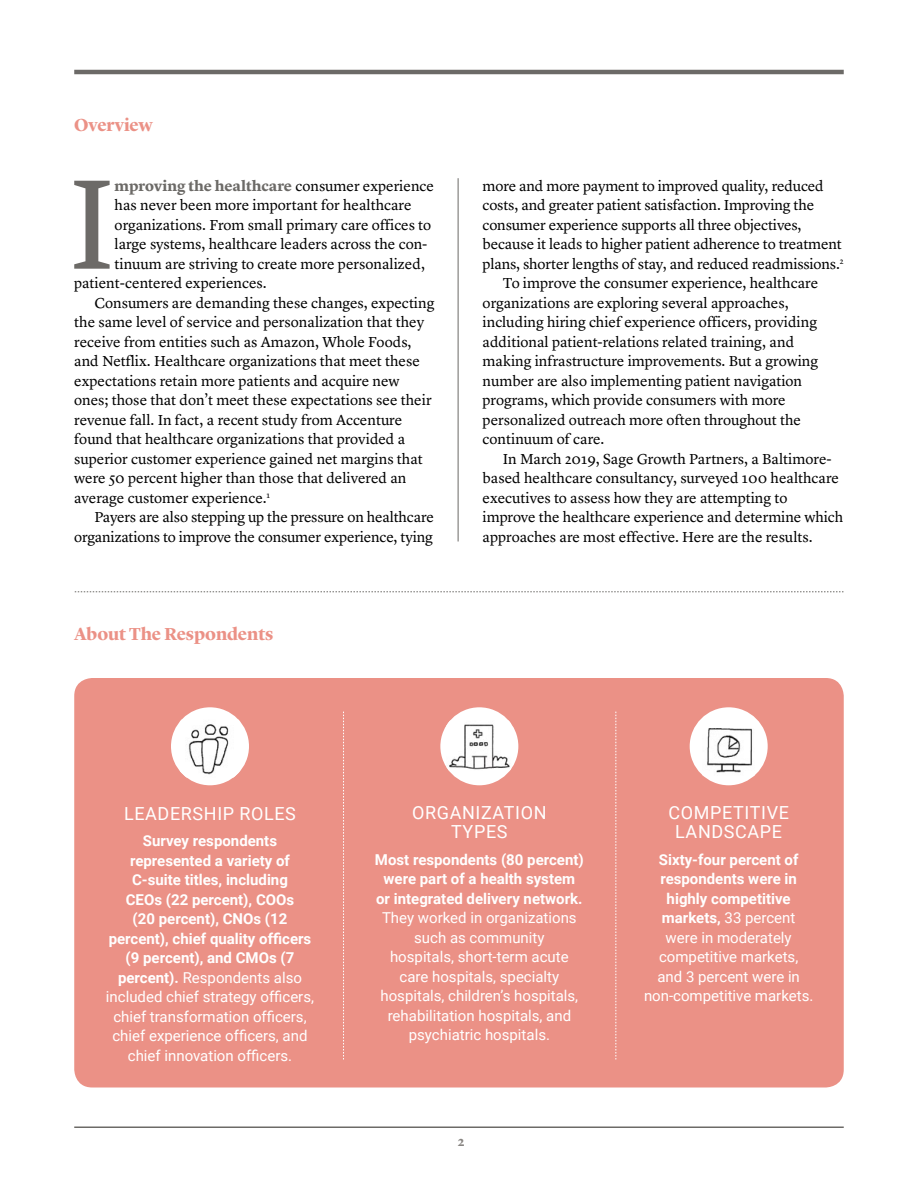
<style>
.page{position:relative;width:918px;height:1188px;background:#fff}
.page>*{position:absolute;margin:0;border:0;box-sizing:border-box;transform-origin:0 0}
.t1{font:132.45px "Lyon Text";color:#6c6a67}
.t2{font:18px/19.5px "Roboto";letter-spacing:.035em;color:#fff;text-align:center}
.t3{font:700 18px "Lyon Display";letter-spacing:-.005em;color:#eb9186}
.t4{font:15px "Lyon Text";color:#000}
.t5{font:700 15px/19.5px "Roboto";color:#fff;text-align:center}
.t6{font:15px/19.5px "Roboto";color:#fff;text-align:center}
.t7{font:700 15px "Lyon Text";letter-spacing:-.005em;color:#6c6a67}
.t8{font:700 13.5px "Lyon Display";color:#888582}
.s1{font-weight:400;color:#000}
.s2{font-weight:400}
.s3{font-weight:700}
</style>
<div class="page">
<hr style="left:74px;top:70px;width:770px;height:4px;background:#6c6a67">
<hr style="left:74px;top:1126px;width:770px;height:2px;background:#6c6a67">
<div style="left:74px;top:678px;width:770px;height:410px;background:#eb9186;border-radius:18px"></div>
<svg style="left:343px;top:712px;width:1px;height:347px"></svg>
<svg style="left:616px;top:712px;width:1px;height:347px"></svg>
<hr style="left:458px;top:178px;width:1px;height:364px;background:#6c6a67">
<div style="left:171px;top:707px;width:78px;height:78px;background:#fff;border-radius:50%"></div>
<img style="left:180px;top:719px;width:60px;height:59px">
<div style="left:440px;top:707px;width:78px;height:78px;background:#fff;border-radius:50%"></div>
<img style="left:446px;top:720px;width:65px;height:51px">
<div style="left:690px;top:707px;width:78px;height:78px;background:#fff;border-radius:50%"></div>
<img style="left:702px;top:728px;width:53px;height:48px">
<svg style="left:75px;top:592px;width:768px;height:1px"></svg>
<p class="t3" style="left:74px;top:111px;width:80px">Overview</p>
<h1 class="t1" style="left:68px;top:123px;width:48px">I</h1>
<p class="t7" style="left:115px;top:174px;width:321px">mproving the healthcare <span class="s1">consumer experience</span></p>
<p class="t4" style="left:115px;top:194px;width:298px">has never been more important for healthcare</p>
<p class="t4" style="left:115px;top:213px;width:318px">organizations. From small primary care offices to</p>
<p class="t4" style="left:115px;top:233px;width:314px">large systems, healthcare leaders across the con-</p>
<p class="t4" style="left:115px;top:252px;width:312px">tinuum are striving to create more personalized,</p>
<p class="t4" style="left:74px;top:272px;width:194px">patient-centered experiences.</p>
<p class="t4" style="left:94px;top:291px;width:341px">Consumers are demanding these changes, expecting</p>
<p class="t4" style="left:74px;top:311px;width:351px">the same level of service and personalization that they</p>
<p class="t4" style="left:74px;top:330px;width:339px">receive from entities such as Amazon, Whole Foods,</p>
<p class="t4" style="left:74px;top:350px;width:347px">and Netflix. Healthcare organizations that meet these</p>
<p class="t4" style="left:74px;top:369px;width:327px">expectations retain more patients and acquire new</p>
<p class="t4" style="left:74px;top:389px;width:359px">ones; those that don’t meet these expectations see their</p>
<p class="t4" style="left:74px;top:408px;width:330px">revenue fall. In fact, a recent study from Accenture</p>
<p class="t4" style="left:74px;top:428px;width:333px">found that healthcare organizations that provided a</p>
<p class="t4" style="left:74px;top:447px;width:350px">superior customer experience gained net margins that</p>
<p class="t4" style="left:74px;top:467px;width:334px">were 50 percent higher than those that delivered an</p>
<p class="t4" style="left:74px;top:486px;width:197px">average customer experience.<sup>1</sup></p>
<p class="t4" style="left:94px;top:506px;width:341px">Payers are also stepping up the pressure on healthcare</p>
<p class="t4" style="left:74px;top:525px;width:360px">organizations to improve the consumer experience, tying</p>
<p class="t3" style="left:74px;top:621px;width:201px">About The Respondents</p>
<p class="t4" style="left:483px;top:174px;width:343px">more and more payment to improved quality, reduced</p>
<p class="t4" style="left:483px;top:194px;width:333px">costs, and greater patient satisfaction. Improving the</p>
<p class="t4" style="left:483px;top:213px;width:320px">consumer experience supports all three objectives,</p>
<p class="t4" style="left:483px;top:233px;width:361px">because it leads to higher patient adherence to treatment</p>
<p class="t4" style="left:483px;top:252px;width:363px">plans, shorter lengths of stay, and reduced readmissions.<sup>2</sup></p>
<p class="t4" style="left:503px;top:272px;width:317px">To improve the consumer experience, healthcare</p>
<p class="t4" style="left:483px;top:291px;width:308px">organizations are exploring several approaches,</p>
<p class="t4" style="left:483px;top:311px;width:336px">including hiring chief experience officers, providing</p>
<p class="t4" style="left:483px;top:330px;width:313px">additional patient-relations related training, and</p>
<p class="t4" style="left:483px;top:350px;width:337px">making infrastructure improvements. But a growing</p>
<p class="t4" style="left:483px;top:369px;width:321px">number are also implementing patient navigation</p>
<p class="t4" style="left:483px;top:389px;width:305px">programs, which provide consumers with more</p>
<p class="t4" style="left:483px;top:408px;width:320px">personalized outreach more often throughout the</p>
<p class="t4" style="left:483px;top:428px;width:123px">continuum of care.</p>
<p class="t4" style="left:503px;top:447px;width:330px">In March 2019, Sage Growth Partners, a Baltimore-</p>
<p class="t4" style="left:483px;top:467px;width:358px">based healthcare consultancy, surveyed 100 healthcare</p>
<p class="t4" style="left:483px;top:486px;width:306px">executives to assess how they are attempting to</p>
<p class="t4" style="left:483px;top:506px;width:362px">improve the healthcare experience and determine which</p>
<p class="t4" style="left:483px;top:525px;width:332px">approaches are most effective. Here are the results.</p>
<p class="t2" style="left:124px;top:803px;width:173px">LEADERSHIP ROLES</p>
<p class="t5" style="left:106px;top:830px;width:210px">Survey respondents represented a variety of<br>C-suite titles, including<br>CEOs (22 percent), COOs<br>(20 percent), CNOs (12 percent), chief quality officers (9 percent), and CMOs (7 percent). <span class="s2">Respondents also included chief strategy officers, chief transformation officers, chief experience officers, and chief innovation officers.</span></p>
<p class="t2" style="left:412px;top:802px;width:136px">ORGANIZATION<br>TYPES</p>
<p class="t5" style="left:375px;top:849px;width:210px">Most respondents (80 percent) were part of a health system or integrated delivery network.</p>
<p class="t6" style="left:381px;top:908px;width:199px">They worked in organizations such as community hospitals, short-term acute care hospitals, specialty hospitals, children’s hospitals, rehabilitation hospitals, and psychiatric hospitals.</p>
<p class="t8" style="left:458px;top:1131px;width:8px">2</p>
<p class="t2" style="left:668px;top:802px;width:122px">COMPETITIVE<br>LANDSCAPE</p>
<p class="t6" style="left:644px;top:849px;width:171px"><span class="s3">Sixty-four percent of respondents were in highly competitive markets,</span> 33 percent<br>were in moderately competitive markets,<br>and 3 percent were in non-competitive markets.</p>
</div>
